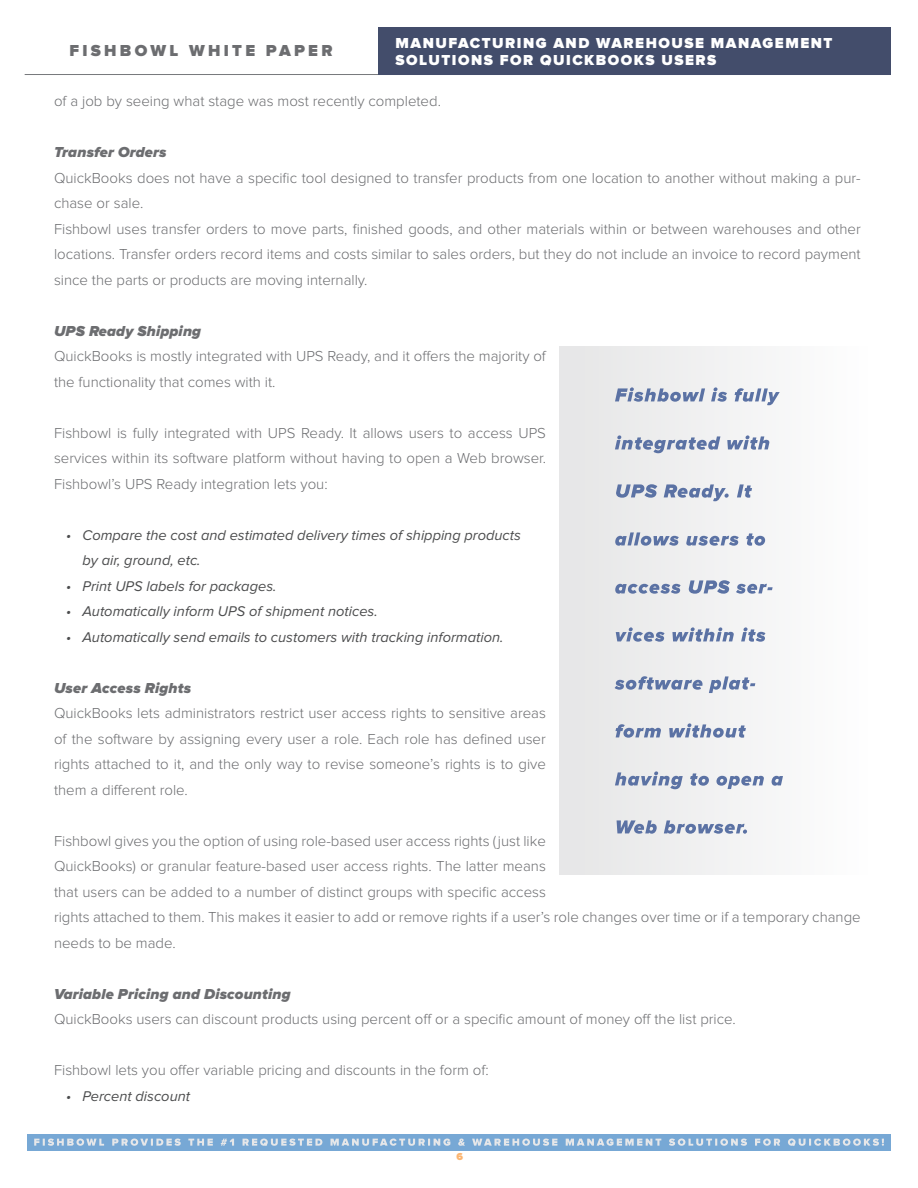
<style>
.page{position:relative;width:918px;height:1188px;background:#fff}
.page>*{position:absolute;margin:0;border:0;box-sizing:border-box;transform-origin:0 0}
.t1{font:900 16.5px "Proxima Nova";letter-spacing:.2em;color:#6c6d70}
.t2{font:300 15px/25.5px "Proxima Nova";color:#6c6d70}
.t3{font:italic 900 15px "Proxima Nova";letter-spacing:.01em;color:#6c6d70}
.t4{font:900 15px/16.5px "Proxima Nova";letter-spacing:.1em;color:#fff}
.t5{font:italic 14.7px/25.5px "Proxima Nova";color:#4b4c4d}
.t6{font:900 10.5px "Proxima Nova";color:#fbb571}
</style>
<div class="page">
<hr style="left:25px;top:74px;width:865px;height:1px;background:#76787b">
<div style="left:559px;top:346px;width:332px;height:529px;background:#f3f3f4"></div>
<svg style="left:617px;top:820px;width:130px;height:14px"></svg>
<svg style="left:615px;top:771px;width:168px;height:18px"></svg>
<svg style="left:615px;top:723px;width:131px;height:15px"></svg>
<svg style="left:615px;top:676px;width:140px;height:17px"></svg>
<svg style="left:616px;top:627px;width:149px;height:15px"></svg>
<svg style="left:615px;top:580px;width:158px;height:14px"></svg>
<svg style="left:615px;top:532px;width:150px;height:14px"></svg>
<svg style="left:616px;top:484px;width:136px;height:17px"></svg>
<svg style="left:615px;top:435px;width:154px;height:18px"></svg>
<svg style="left:615px;top:387px;width:165px;height:18px"></svg>
<div style="left:378px;top:27px;width:512px;height:48px;background:#434d6b"></div>
<div style="left:27px;top:1134px;width:864px;height:16px;background:#77a8d5"></div>
<svg style="left:34px;top:1139px;width:850px;height:7px"></svg>
<p class="t1" style="left:69px;top:41px;width:265px">FISHBOWL WHITE PAPER</p>
<p class="t4" style="left:396px;top:36px;width:438px">MANUFACTURING AND WAREHOUSE MANAGEMENT<br>SOLUTIONS FOR QUICKBOOKS USERS</p>
<p class="t2" style="left:54px;top:89px;width:389px">of a job by seeing what stage was most recently completed.</p>
<p class="t3" style="left:54px;top:144px;width:114px">Transfer Orders</p>
<p class="t2" style="left:54px;top:165px;width:808px">QuickBooks does not have a specific tool designed to transfer products from one location to another without making a pur&shy;chase or sale.</p>
<p class="t2" style="left:54px;top:216px;width:808px;text-align:justify">Fishbowl uses transfer orders to move parts, finished goods, and other materials within or between warehouses and other locations. Transfer orders record items and costs similar to sales orders, but they do not include an invoice to record payment since the parts or products are moving internally.</p>
<p class="t3" style="left:54px;top:322px;width:149px">UPS Ready Shipping</p>
<p class="t2" style="left:54px;top:344px;width:493px">QuickBooks is mostly integrated with UPS Ready, and it offers the majority of the functionality that comes with it.</p>
<p class="t2" style="left:54px;top:420px;width:493px;text-align:justify">Fishbowl is fully integrated with UPS Ready. It allows users to access UPS services within its software platform without having to open a Web browser.<br>Fishbowl’s UPS Ready integration lets you:</p>
<p class="t5" style="left:82px;top:523px;width:440px;text-indent:-16px">• Compare the cost and estimated delivery times of shipping products by air, ground, etc.</p>
<p class="t5" style="left:66px;top:574px;width:212px">• Print UPS labels for packages.</p>
<p class="t5" style="left:66px;top:599px;width:313px">• Automatically inform UPS of shipment notices.</p>
<p class="t5" style="left:66px;top:625px;width:439px">• Automatically send emails to customers with tracking information.</p>
<p class="t3" style="left:54px;top:679px;width:139px">User Access Rights</p>
<p class="t2" style="left:54px;top:701px;width:493px;text-align:justify">QuickBooks lets administrators restrict user access rights to sensitive areas of the software by assigning every user a role. Each role has defined user rights attached to it, and the only way to revise someone’s rights is to give them a different role.</p>
<p class="t2" style="left:54px;top:828px;width:808px">Fishbowl gives you the option of using role-based user access rights (just like<br>QuickBooks) or granular feature-based user access rights. The latter means<br>that users can be added to a number of distinct groups with specific access<br>rights attached to them. This makes it easier to add or remove rights if a user’s role changes over time or if a temporary change needs to be made.</p>
<p class="t3" style="left:54px;top:985px;width:238px">Variable Pricing and Discounting</p>
<p class="t2" style="left:54px;top:1007px;width:683px">QuickBooks users can discount products using percent off or a specific amount of money off the list price.</p>
<p class="t2" style="left:54px;top:1058px;width:436px">Fishbowl lets you offer variable pricing and discounts in the form of:</p>
<p class="t5" style="left:66px;top:1084px;width:126px">• Percent discount</p>
<p class="t6" style="left:456px;top:1150px;width:8px">6</p>
</div>
